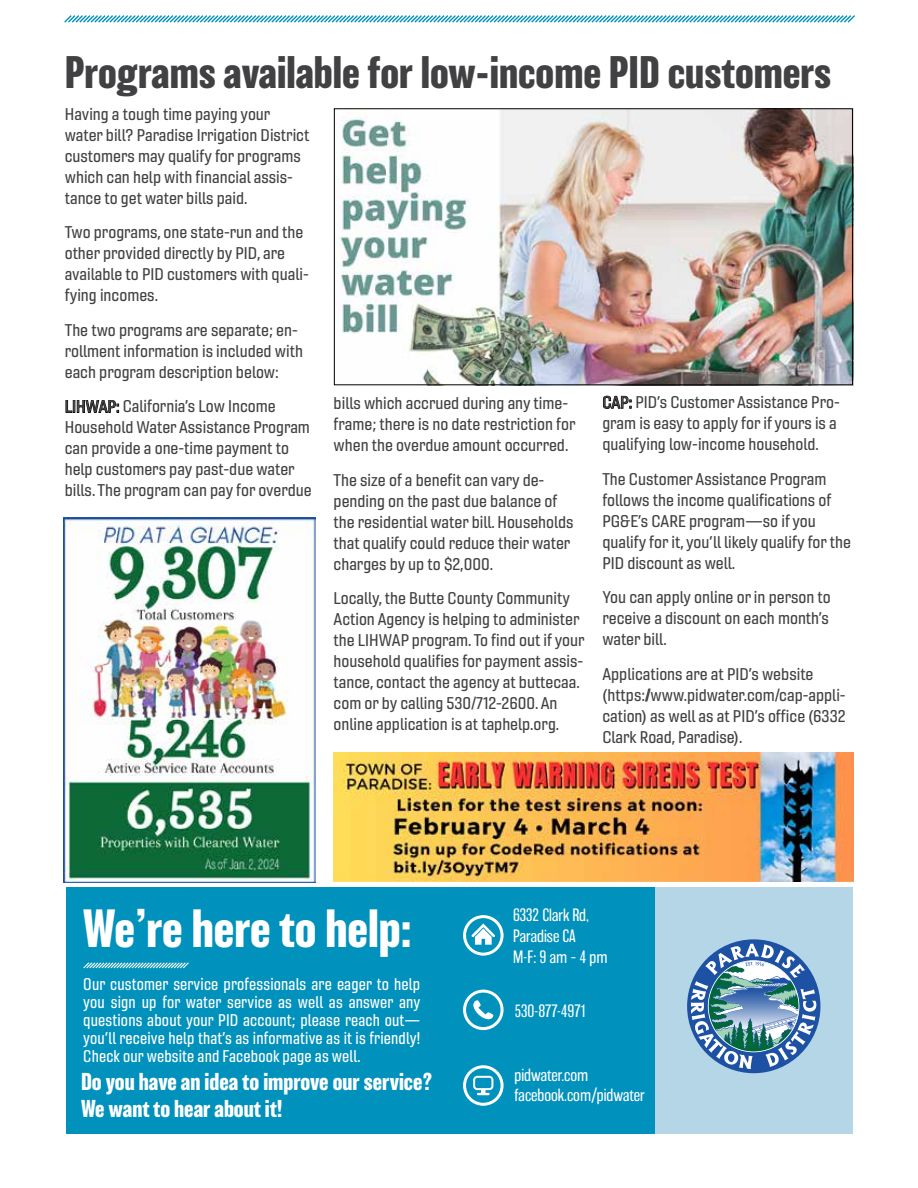
<style>
.page{position:relative;width:918px;height:1188px;background:#fff}
.page>*{position:absolute;margin:0;border:0;box-sizing:border-box;transform-origin:0 0}
.t1{font:700 49.5px "Balboa";color:#fff}
.t2{font:700 42px "Balboa";color:#414042}
.t3{font:700 22.5px/27px "Balboa";color:#fff}
.t4{font:16.5px/21px "Gineso Nor Med";color:#414042}
.t5{font:16.5px/18px "Gineso Con Med";letter-spacing:.01em;color:#fff;text-align:justify}
.t6{font:200 16.5px/21px "Balboa";color:#fff}
.t7{font:200 16.5px "Balboa";letter-spacing:-.04em;color:#fff}
.s1{color:#000}
</style>
<div class="page">
<img style="left:334px;top:108px;width:519px;height:278px">
<svg style="left:64px;top:15px;width:791px;height:8px"></svg>
<div style="left:66px;top:888px;width:590px;height:246px;background:#0091bc"></div>
<svg style="left:83px;top:962px;width:106px;height:7px"></svg>
<div style="left:656px;top:888px;width:197px;height:246px;background:#b4d6e6"></div>
<svg style="left:471px;top:924px;width:24px;height:21px"></svg>
<div style="left:463px;top:915px;width:41px;height:41px;border:3px solid #fff;border-radius:50%"></div>
<svg style="left:473px;top:1000px;width:20px;height:19px"></svg>
<div style="left:463px;top:990px;width:41px;height:40px;border:3px solid #fff;border-radius:50%"></div>
<svg style="left:473px;top:1076px;width:20px;height:19px"></svg>
<div style="left:463px;top:1065px;width:41px;height:41px;border:3px solid #fff;border-radius:50%"></div>
<svg style="left:687px;top:939px;width:133px;height:134px"></svg>
<img style="left:334px;top:752px;width:519px;height:130px">
<img style="left:64px;top:517px;width:252px;height:366px">
<div style="left:334px;top:109px;width:519px;height:276px;border:1px solid #000"></div>
<h2 class="t2" style="left:65px;top:48px;width:768px">Programs available for low-income PID customers</h2>
<p class="t4" style="left:65px;top:103px;width:246px">Having a tough time paying your water bill? Paradise Irrigation District customers may qualify for programs which can help with financial assis&shy;tance to get water bills paid.</p>
<p class="t4" style="left:65px;top:222px;width:246px">Two programs, one state-run and the other provided directly by PID, are available to PID customers with quali&shy;fying incomes.</p>
<p class="t4" style="left:65px;top:320px;width:240px">The two programs are separate; en&shy;rollment information is included with each program description below:</p>
<p class="t4" style="left:65px;top:396px;width:248px"><span class="s1">LIHWAP:</span> California’s Low Income Household Water Assistance Program can provide a one-time payment to help customers pay past-due water bills. The program can pay for overdue</p>
<p class="t4" style="left:334px;top:393px;width:243px">bills which accrued during any time&shy;frame; there is no date restriction for when the overdue amount occurred.</p>
<p class="t4" style="left:602px;top:392px;width:239px"><span class="s1">CAP:</span> PID’s Customer Assistance Pro&shy;gram is easy to apply for if yours is a qualifying low-income household.</p>
<p class="t4" style="left:602px;top:468px;width:250px">The Customer Assistance Program follows the income qualifications of PG&amp;E’s CARE program—so if you qualify for it, you’ll likely qualify for the PID discount as well.</p>
<p class="t4" style="left:602px;top:587px;width:230px;text-align:justify">You can apply online or in person to receive a discount on each month’s water bill.</p>
<p class="t4" style="left:602px;top:663px;width:245px">Applications are at PID’s website (https:/www.pidwater.com/cap-appli&shy;cation) as well as at PID’s office (6332<br>Clark Road, Paradise).</p>
<p class="t4" style="left:334px;top:469px;width:242px">The size of a benefit can vary de&shy;pending on the past due balance of the residential water bill. Households that qualify could reduce their water charges by up to $2,000.</p>
<p class="t4" style="left:334px;top:588px;width:252px">Locally, the Butte County Community Action Agency is helping to administer the LIHWAP program. To find out if your household qualifies for payment assis&shy;tance, contact the agency at buttecaa. com or by calling 530/712-2600. An online application is at taphelp.org.</p>
<h1 class="t1" style="left:83px;top:901px;width:330px">We’re here to help:</h1>
<p class="t5" style="left:83px;top:975px;width:339px">Our customer service professionals are eager to help you sign up for water service as well as answer any questions about your PID account; please reach out— you’ll receive help that’s as informative as it is friendly!<br>Check our website and Facebook page as well.</p>
<h3 class="t3" style="left:81px;top:1069px;width:353px">Do you have an idea to improve our service?<br>We want to hear about it!</h3>
<p class="t6" style="left:513px;top:905px;width:96px">6332 Clark Rd,<br>Paradise CA<br>M-F: 9 am – 4 pm</p>
<p class="t7" style="left:515px;top:1002px;width:74px">530-877-4971</p>
<p class="t6" style="left:515px;top:1066px;width:132px;line-height:19.8px">pidwater.com facebook.com/pidwater</p>
</div>
